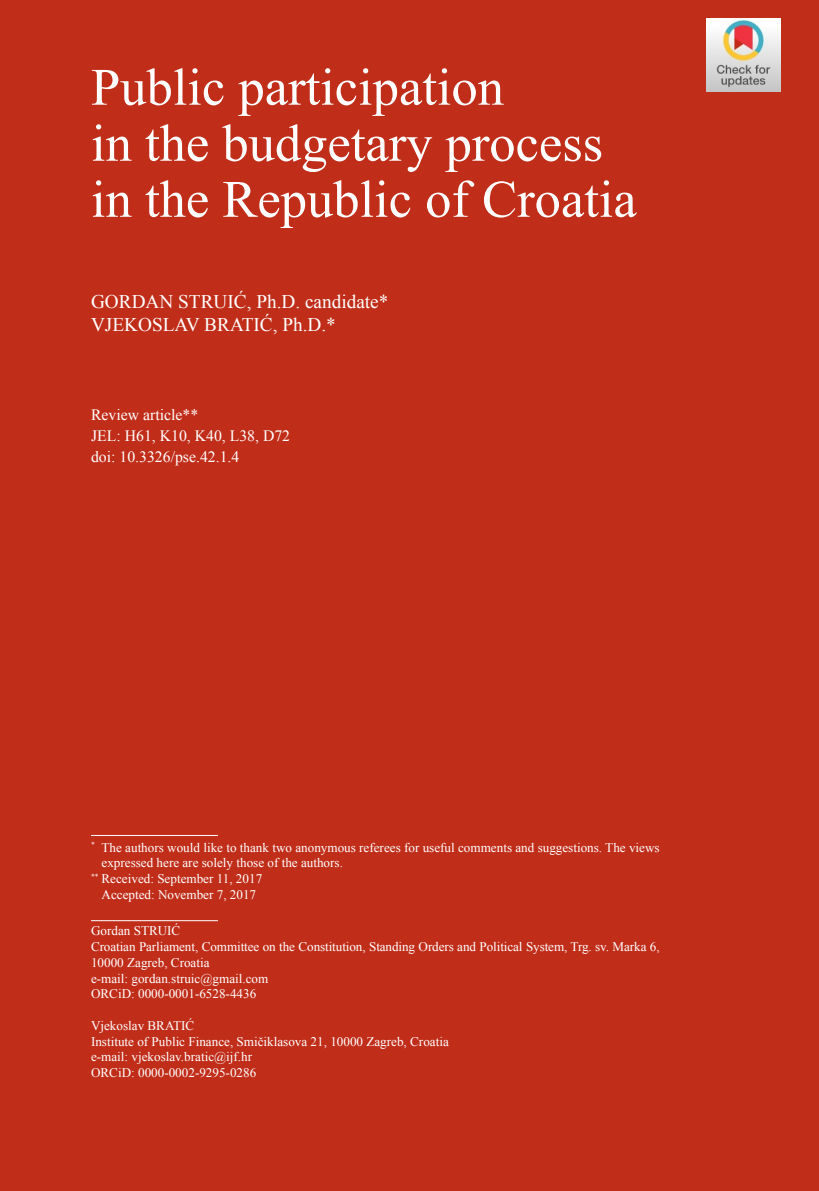
<style>
.page{position:relative;width:819px;height:1191px;background:#c02d19}
.page>*{position:absolute;margin:0;border:0;box-sizing:border-box;transform-origin:0 0}
.t1{font:52.5px/56px "Times New Roman";color:#fff}
.t2{font:19.25px/22.8px "Times New Roman";color:#fff}
.t3{font:15.75px/21px "Times New Roman";color:#fff}
.t4{font:13.12px/15.8px "Times New Roman";color:#fff}
</style>
<div class="page">
<hr style="left:91px;top:835px;width:127px;height:1px;background:#fff">
<hr style="left:91px;top:920px;width:127px;height:1px;background:#fff">
<img style="left:707px;top:19px;width:73px;height:73px">
<h1 class="t1" style="left:91px;top:58px;width:547px">Public participation<br>in the budgetary process in the Republic of Croatia</h1>
<h2 class="t2" style="left:91px;top:290px;width:299px">GORDAN STRUIĆ, Ph.D. candidate*<br>VJEKOSLAV BRATIĆ, Ph.D.*</h2>
<p class="t3" style="left:91px;top:404px;width:201px">Review article**<br>JEL: H61, K10, K40, L38, D72 doi: 10.3326/pse.42.1.4</p>
<p class="t4" style="left:91px;top:839px;width:570px"><sup>*</sup> The authors would like to thank two anonymous referees for useful comments and suggestions. The views</p>
<p class="t4" style="left:101px;top:855px;width:243px">expressed here are solely those of the authors.</p>
<p class="t4" style="left:91px;top:870px;width:173px"><sup>**</sup> Received: September 11, 2017</p>
<p class="t4" style="left:101px;top:886px;width:156px">Accepted: November 7, 2017</p>
<p class="t4" style="left:91px;top:922px;width:570px">Gordan STRUIĆ<br>Croatian Parliament, Committee on the Constitution, Standing Orders and Political System, Trg. sv. Marka 6, 10000 Zagreb, Croatia<br>e-mail: gordan.struic@gmail.com<br>ORCiD: 0000-0001-6528-4436</p>
<p class="t4" style="left:91px;top:1017px;width:359px">Vjekoslav BRATIĆ<br>Institute of Public Finance, Smičiklasova 21, 10000 Zagreb, Croatia e-mail: vjekoslav.bratic@ijf.hr<br>ORCiD: 0000-0002-9295-0286</p>
</div>
